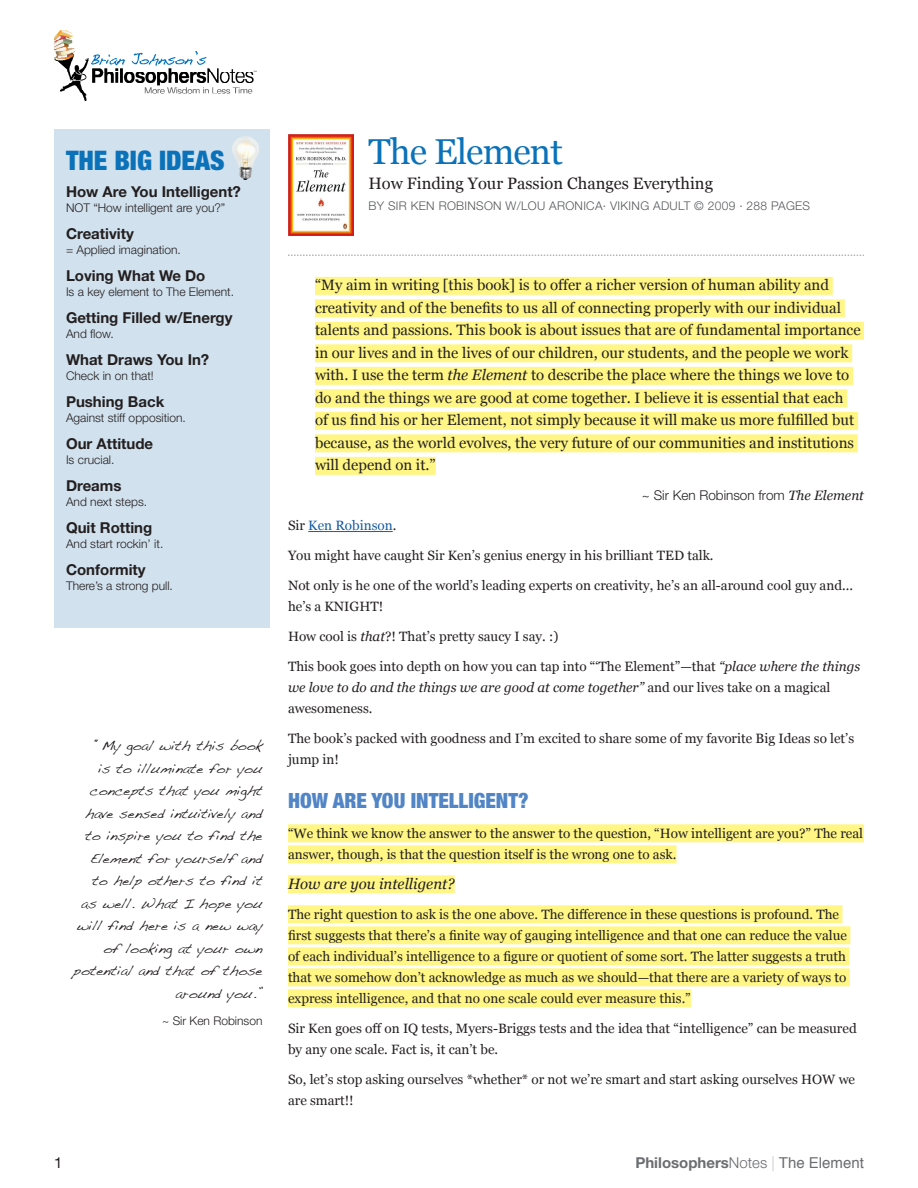
<style>
.page{position:relative;width:918px;height:1188px;background:#fff}
.page>*{position:absolute;margin:0;border:0;box-sizing:border-box;transform-origin:0 0}
.H1-Book_Title{font:36px "Georgia";letter-spacing:-.025em;color:#0b72ba}
.t1{font:900 condensed 27px "Helvetica Neue";color:#0b72ba}
.t2{font:900 condensed 21px "Helvetica Neue";color:#5285c5}
.H2-Byline{font:16.5px "Georgia";color:#231f20}
.QUOTE{font:15px/22.5px "Georgia";color:#231f20}
.t3{font:700 15px "Helvetica Neue";color:#231f20}
.t4{font:700 15px "Helvetica Neue";color:#6c6d70}
.t5{font:italic 15px "Georgia";color:#231f20}
.t6{font:15px "Helvetica Neue";color:#231f20}
.t7{font:13.5px/21px "Georgia";color:#231f20}
.QUOTE_CITE{font:300 13.5px "Helvetica Neue";color:#231f20}
.t8{font:13.5px "Georgia";color:#175d9e}
.QUOTES{font:12px/22.5px "Dakota";color:#231f20;text-align:right}
.QUOTE_CITE-2{font:300 12px "Helvetica Neue";color:#231f20}
.H3-Meta{font:300 12px "Helvetica Neue";letter-spacing:.025em;color:#57585a}
.s1{font-style:italic}
.s2{font-family:"Georgia";font-weight:400;font-style:italic}
.s3{color:#231f20}
.s4{font-weight:300}
.s5{font-weight:200}
.s6{font-family:"Helvetica";font-weight:400}
</style>
<div class="page">
<svg style="left:288px;top:255px;width:576px;height:1px"></svg>
<img style="left:54px;top:30px;width:203px;height:71px">
<div style="left:315px;top:277px;width:518px;height:18px;background:#fff685"></div>
<div style="left:315px;top:299px;width:530px;height:18px;background:#fff685"></div>
<div style="left:315px;top:322px;width:549px;height:18px;background:#fff685"></div>
<div style="left:315px;top:344px;width:537px;height:18px;background:#fff685"></div>
<div style="left:315px;top:367px;width:538px;height:18px;background:#fff685"></div>
<div style="left:315px;top:389px;width:532px;height:18px;background:#fff685"></div>
<div style="left:315px;top:412px;width:543px;height:18px;background:#fff685"></div>
<div style="left:315px;top:434px;width:543px;height:18px;background:#fff685"></div>
<div style="left:315px;top:457px;width:121px;height:18px;background:#fff685"></div>
<hr style="left:308px;top:531px;width:85px;height:1px;background:#175d9e">
<div style="left:288px;top:824px;width:576px;height:18px;background:#fff685"></div>
<div style="left:288px;top:845px;width:389px;height:18px;background:#fff685"></div>
<div style="left:288px;top:875px;width:167px;height:18px;background:#fff685"></div>
<div style="left:288px;top:905px;width:554px;height:18px;background:#fff685"></div>
<div style="left:288px;top:926px;width:562px;height:18px;background:#fff685"></div>
<div style="left:288px;top:947px;width:561px;height:18px;background:#fff685"></div>
<div style="left:288px;top:968px;width:562px;height:18px;background:#fff685"></div>
<div style="left:288px;top:989px;width:403px;height:18px;background:#fff685"></div>
<img style="left:288px;top:135px;width:66px;height:100px">
<div style="left:54px;top:129px;width:216px;height:499px;background:#d1e1ed"></div>
<img style="left:233px;top:137px;width:25px;height:42px">
<h1 class="t1" style="left:66px;top:138px;width:160px">THE BIG IDEAS</h1>
<h2 class="t3" style="left:66px;top:180px;width:176px">How Are You Intelligent?</h2>
<p class="QUOTE_CITE-2" style="left:66px;top:198px;width:161px">NOT “How intelligent are you?”</p>
<h2 class="t3" style="left:66px;top:222px;width:69px">Creativity</h2>
<p class="QUOTE_CITE-2" style="left:66px;top:240px;width:116px">= Applied imagination.</p>
<h2 class="t3" style="left:66px;top:264px;width:141px">Loving What We Do</h2>
<p class="QUOTE_CITE-2" style="left:66px;top:282px;width:170px">Is a key element to The Element.</p>
<h2 class="t3" style="left:66px;top:306px;width:168px">Getting Filled w/Energy</h2>
<p class="QUOTE_CITE-2" style="left:66px;top:324px;width:49px">And flow.</p>
<h2 class="t3" style="left:66px;top:348px;width:145px">What Draws You In?</h2>
<p class="QUOTE_CITE-2" style="left:66px;top:366px;width:89px">Check in on that!</p>
<h2 class="t3" style="left:66px;top:390px;width:100px">Pushing Back</h2>
<p class="QUOTE_CITE-2" style="left:66px;top:408px;width:121px">Against stiff opposition.</p>
<h2 class="t3" style="left:66px;top:432px;width:89px">Our Attitude</h2>
<p class="QUOTE_CITE-2" style="left:66px;top:450px;width:50px">Is crucial.</p>
<h2 class="t3" style="left:66px;top:474px;width:57px">Dreams</h2>
<p class="QUOTE_CITE-2" style="left:66px;top:492px;width:83px">And next steps.</p>
<h2 class="t3" style="left:66px;top:516px;width:88px">Quit Rotting</h2>
<p class="QUOTE_CITE-2" style="left:66px;top:534px;width:99px">And start rockin’ it.</p>
<h2 class="t3" style="left:66px;top:558px;width:81px">Conformity</h2>
<p class="QUOTE_CITE-2" style="left:66px;top:576px;width:108px">There’s a strong pull.</p>
<p class="QUOTES" style="left:73px;top:736px;width:191px">“My goal with this book<br>is to illuminate for you concepts that you might have sensed intuitively and to inspire you to find the<br>Element for yourself and to help others to find it<br>as well. What I hope you will find here is a new way of looking at your own potential and that of those around you.”</p>
<p class="QUOTE_CITE-2" style="left:162px;top:1011px;width:102px">~ Sir Ken Robinson</p>
<p class="H1-Book_Title" style="left:369px;top:130px;width:196px">The Element</p>
<p class="H2-Byline" style="left:369px;top:174px;width:346px">How Finding Your Passion Changes Everything</p>
<p class="H3-Meta" style="left:369px;top:196px;width:443px">BY SIR KEN ROBINSON W/LOU ARONICA· VIKING ADULT © 2009 · 288 PAGES</p>
<p class="QUOTE" style="left:315px;top:274px;width:547px">“My aim in writing [this book] is to offer a richer version of human ability and creativity and of the benefits to us all of connecting properly with our individual talents and passions. This book is about issues that are of fundamental importance in our lives and in the lives of our children, our students, and the people we work with. I use the term <span class="s1">the Element</span> to describe the place where the things we love to do and the things we are good at come together. I believe it is essential that each<br>of us find his or her Element, not simply because it will make us more fulfilled but because, as the world evolves, the very future of our communities and institutions will depend on it.”</p>
<p class="QUOTE_CITE" style="left:642px;top:485px;width:224px">~ Sir Ken Robinson from <span class="s2">The Element</span></p>
<p class="t8" style="left:288px;top:518px;width:110px"><span class="s3">Sir</span> Ken Robinson<span class="s3">.</span></p>
<p class="t7" style="left:288px;top:545px;width:427px">You might have caught Sir Ken’s genius energy in his brilliant TED talk.</p>
<p class="t7" style="left:288px;top:575px;width:567px">Not only is he one of the world’s leading experts on creativity, he’s an all-around cool guy and... he’s a KNIGHT!</p>
<p class="t7" style="left:288px;top:626px;width:272px">How cool is <span class="s1">that</span>?! That’s pretty saucy I say. :)</p>
<p class="t7" style="left:288px;top:656px;width:574px">This book goes into depth on how you can tap into “‘The Element”—that <span class="s1">“place where the things we love to do and the things we are good at come together”</span> and our lives take on a magical awesomeness.</p>
<p class="t7" style="left:288px;top:728px;width:568px">The book’s packed with goodness and I’m excited to share some of my favorite Big Ideas so let’s jump in!</p>
<h1 class="t2" style="left:288px;top:783px;width:242px">HOW ARE YOU INTELLIGENT?</h1>
<p class="t7" style="left:288px;top:823px;width:577px">“We think we know the answer to the answer to the question, “How intelligent are you?” The real answer, though, is that the question itself is the wrong one to ask.</p>
<p class="t5" style="left:288px;top:874px;width:168px">How are you intelligent?</p>
<p class="t7" style="left:288px;top:904px;width:560px">The right question to ask is the one above. The difference in these questions is profound. The first suggests that there’s a finite way of gauging intelligence and that one can reduce the value of each individual’s intelligence to a figure or quotient of some sort. The latter suggests a truth that we somehow don’t acknowledge as much as we should—that there are a variety of ways to express intelligence, and that no one scale could ever measure this.”</p>
<p class="t7" style="left:288px;top:1018px;width:570px">Sir Ken goes off on IQ tests, Myers-Briggs tests and the idea that “intelligence” can be measured by any one scale. Fact is, it can’t be.</p>
<p class="t7" style="left:288px;top:1069px;width:569px">So, let’s stop asking ourselves *whether* or not we’re smart and start asking ourselves HOW we are smart!!</p>
<h2 class="t6" style="left:54px;top:1152px;width:10px">1</h2>
<h2 class="t4" style="left:635px;top:1151px;width:230px">Philosophers<span class="s4">Notes</span> <span class="s5">|</span> <span class="s6">The Element</span></h2>
</div>
